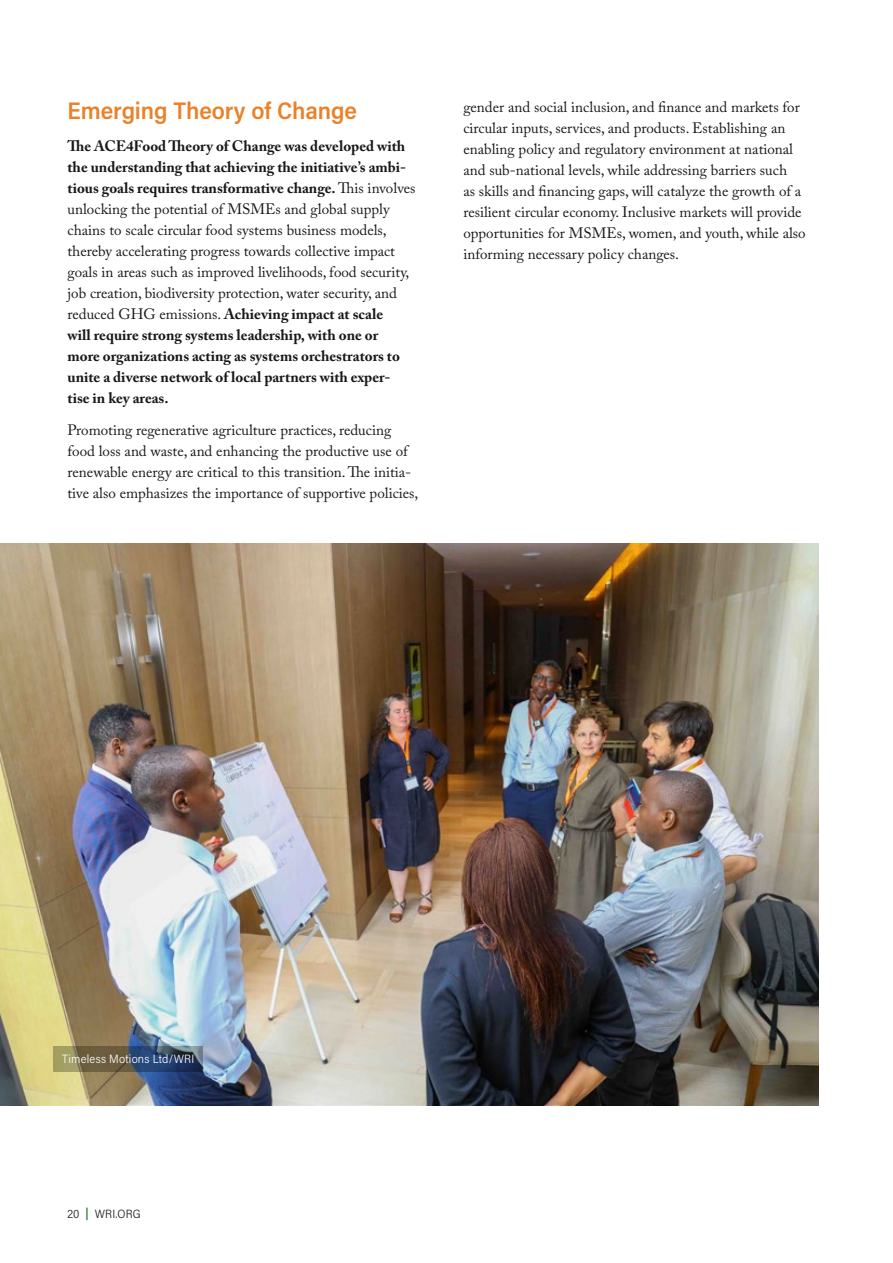
<style>
.page{position:relative;width:893px;height:1263px;background:#fff}
.page>*{position:absolute;margin:0;border:0;box-sizing:border-box;transform-origin:0 0}
.t1{font:600 24px "Acumin Pro Semi Cond";letter-spacing:-.005em;color:#eb8026}
.t2{font:700 15px/21px "Adobe Caslon Pro";color:#191818}
.t3{font:15px/21px "Adobe Caslon Pro";color:#191818}
.t4{font:300 12px "Acumin Pro Semi Cond";letter-spacing:.015em;color:#fff}
.t5{font:300 12px "Acumin Pro Semi Cond";letter-spacing:.015em;color:#191818}
.s1{font-weight:400}
.s2{font-weight:700;color:#328749}
</style>
<div class="page">
<img style="left:0;top:544px;width:818px;height:561px">
<svg style="left:53px;top:1046px;width:149px;height:26px;background:#575d5a"></svg>
<h1 class="t1" style="left:68px;top:94px;width:291px">Emerging Theory of Change</h1>
<p class="t2" style="left:68px;top:136px;width:350px">The ACE4Food Theory of Change was developed with the understanding that achieving the initiative’s ambi&shy;tious goals requires transformative change. <span class="s1">This involves unlocking the potential of MSMEs and global supply chains to scale circular food systems business models, thereby accelerating progress towards collective impact goals in areas such as improved livelihoods, food security, job creation, biodiversity protection, water security, and reduced GHG emissions.</span> Achieving impact at scale<br>will require strong systems leadership, with one or<br>more organizations acting as systems orchestrators to unite a diverse network of local partners with exper&shy;tise in key areas.</p>
<p class="t3" style="left:68px;top:419px;width:352px">Promoting regenerative agriculture practices, reducing food loss and waste, and enhancing the productive use of renewable energy are critical to this transition. The initia&shy;tive also emphasizes the importance of supportive policies,</p>
<p class="t3" style="left:463px;top:97px;width:344px">gender and social inclusion, and finance and markets for circular inputs, services, and products. Establishing an enabling policy and regulatory environment at national and sub-national levels, while addressing barriers such<br>as skills and financing gaps, will catalyze the growth of a resilient circular economy. Inclusive markets will provide opportunities for MSMEs, women, and youth, while also informing necessary policy changes.</p>
<p class="t4" style="left:62px;top:1051px;width:134px">Timeless Motions Ltd/WRI</p>
<p class="t5" style="left:68px;top:1205px;width:75px">20 <span class="s2">|</span> WRI.ORG</p>
</div>
